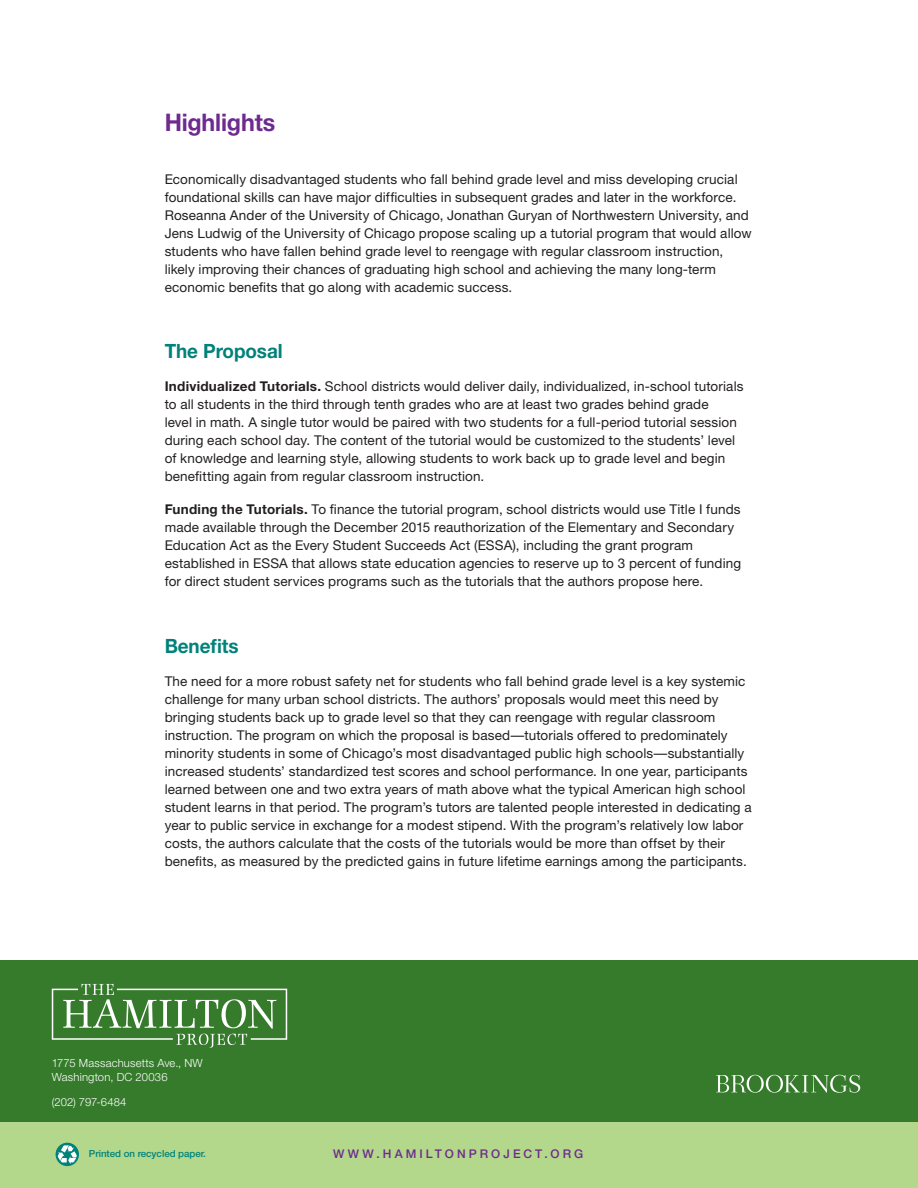
<style>
.page{position:relative;width:918px;height:1188px;background:#fff}
.page>*{position:absolute;margin:0;border:0;box-sizing:border-box;transform-origin:0 0}
.t1{font:700 24.3px "Helvetica Neue LT Std";letter-spacing:-.005em;color:#6e2a8e;scale:.96 1}
.t2{font:700 19.65px "Helvetica Neue LT Std";letter-spacing:-.005em;color:#00827a;scale:.96 1}
.t3{font:13.5px/18px "Helvetica Neue";letter-spacing:.01em;color:#231f20}
.t4{font:500 12px "Helvetica Neue LT Std";letter-spacing:.255em;color:#6e2a8e}
.t5{font:300 11.25px/13.5px "Helvetica Neue LT Std";letter-spacing:.015em;color:#fff}
.t6{font:500 9.75px "Helvetica Neue LT Std";letter-spacing:-.005em;color:#00827a}
.s1{font-weight:700}
</style>
<div class="page">
<div style="left:0;top:961px;width:918px;height:162px;background:#357b2b"></div>
<svg style="left:52px;top:984px;width:235px;height:64px"></svg>
<svg style="left:716px;top:1075px;width:144px;height:18px"></svg>
<div style="left:0;top:1123px;width:918px;height:65px;background:#b3d78b"></div>
<div style="left:56px;top:1143px;width:23px;height:23px;background:#00827a;border-radius:50%"></div>
<svg style="left:55px;top:1142px;width:24px;height:22px"></svg>
<h1 class="t1" style="left:165px;top:107px;width:117px">Highlights</h1>
<p class="t3" style="left:165px;top:170px;width:589px">Economically disadvantaged students who fall behind grade level and miss developing crucial foundational skills can have major difficulties in subsequent grades and later in the workforce.<br>Roseanna Ander of the University of Chicago, Jonathan Guryan of Northwestern University, and Jens Ludwig of the University of Chicago propose scaling up a tutorial program that would allow students who have fallen behind grade level to reengage with regular classroom instruction, likely improving their chances of graduating high school and achieving the many long-term economic benefits that go along with academic success.</p>
<h2 class="t2" style="left:165px;top:339px;width:124px">The Proposal</h2>
<p class="t3" style="left:165px;top:377px;width:580px"><span class="s1">Individualized Tutorials.</span> School districts would deliver daily, individualized, in-school tutorials to all students in the third through tenth grades who are at least two grades behind grade<br>level in math. A single tutor would be paired with two students for a full-period tutorial session during each school day. The content of the tutorial would be customized to the students’ level of knowledge and learning style, allowing students to work back up to grade level and begin benefitting again from regular classroom instruction.</p>
<p class="t3" style="left:165px;top:500px;width:578px"><span class="s1">Funding the Tutorials.</span> To finance the tutorial program, school districts would use Title I funds made available through the December 2015 reauthorization of the Elementary and Secondary Education Act as the Every Student Succeeds Act (ESSA), including the grant program established in ESSA that allows state education agencies to reserve up to 3 percent of funding for direct student services programs such as the tutorials that the authors propose here.</p>
<h2 class="t2" style="left:165px;top:634px;width:79px">Benefits</h2>
<p class="t3" style="left:165px;top:672px;width:589px">The need for a more robust safety net for students who fall behind grade level is a key systemic challenge for many urban school districts. The authors’ proposals would meet this need by bringing students back up to grade level so that they can reengage with regular classroom instruction. The program on which the proposal is based—tutorials offered to predominately minority students in some of Chicago’s most disadvantaged public high schools—substantially increased students’ standardized test scores and school performance. In one year, participants learned between one and two extra years of math above what the typical American high school student learns in that period. The program’s tutors are talented people interested in dedicating a year to public service in exchange for a modest stipend. With the program’s relatively low labor costs, the authors calculate that the costs of the tutorials would be more than offset by their benefits, as measured by the predicted gains in future lifetime earnings among the participants.</p>
<p class="t5" style="left:52px;top:1056px;width:152px">1775 Massachusetts Ave., NW<br>Washington, DC 20036</p>
<p class="t5" style="left:52px;top:1095px;width:76px">(202) 797-6484</p>
<p class="t6" style="left:89px;top:1148px;width:119px">Printed on recycled paper.</p>
<p class="t4" style="left:333px;top:1147px;width:252px">WWW.HAMILTONPROJECT.ORG</p>
</div>
